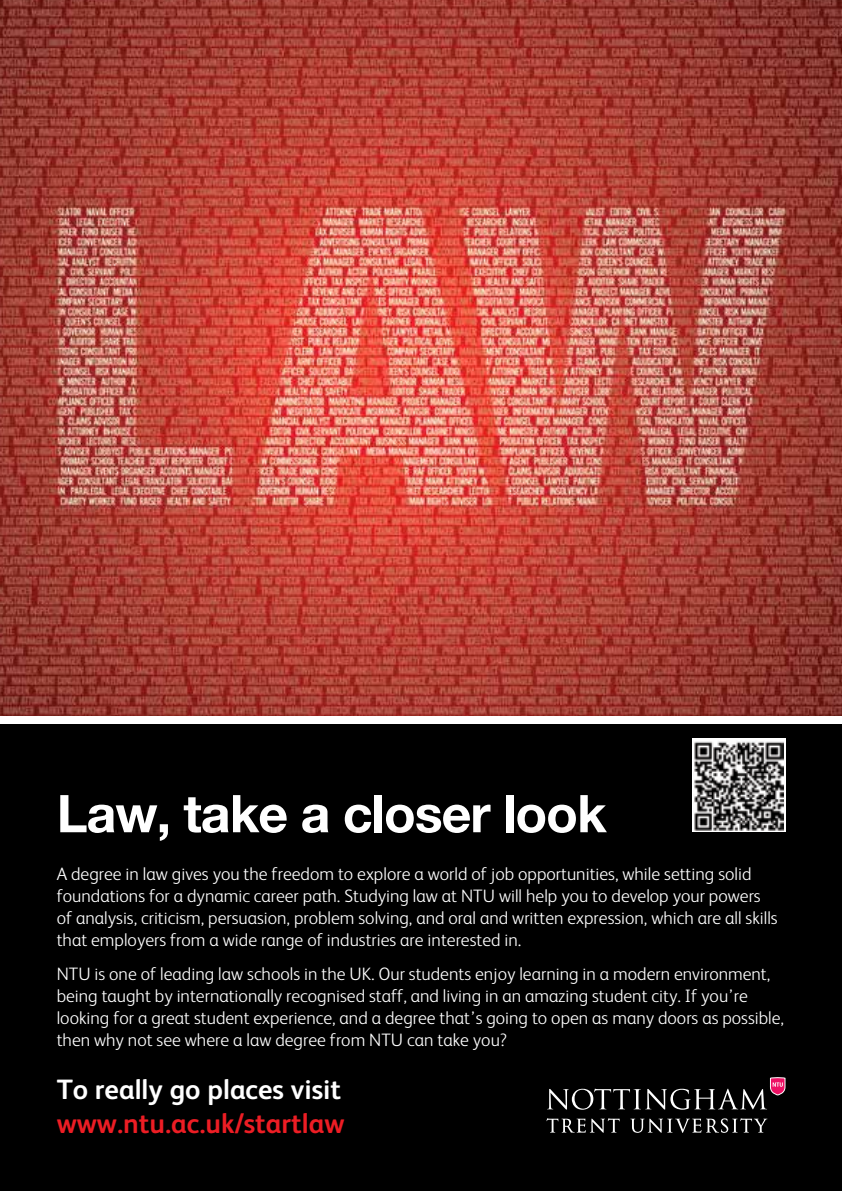
<style>
.page{position:relative;width:842px;height:1191px;background:#fff}
.page>*{position:absolute;margin:0;border:0;box-sizing:border-box;transform-origin:0 0}
.t1{font:700 52px "Helvetica Neue";letter-spacing:-.02em;color:#fff}
.t2{font:700 28px "FS Albert";color:#ed1d24}
.t3{font:700 28px "FS Albert";color:#fff}
.t4{font:300 18px/22px "FS Albert";color:#fff}
</style>
<div class="page">
<img style="left:0;top:0;width:842px;height:716px">
<div style="left:0;top:724px;width:842px;height:467px;background:#000"></div>
<svg style="left:692px;top:738px;width:93px;height:94px"></svg>
<img style="left:694px;top:740px;width:89px;height:90px">
<svg style="left:630px;top:1118px;width:137px;height:14px"></svg>
<svg style="left:546px;top:1118px;width:74px;height:14px"></svg>
<svg style="left:547px;top:1077px;width:238px;height:32px"></svg>
<h1 class="t1" style="left:57px;top:781px;width:551px">Law, take a closer look</h1>
<p class="t4" style="left:57px;top:863px;width:722px">A degree in law gives you the freedom to explore a world of job opportunities, while setting solid foundations for a dynamic career path. Studying law at NTU will help you to develop your powers of analysis, criticism, persuasion, problem solving, and oral and written expression, which are all skills that employers from a wide range of industries are interested in.</p>
<p class="t4" style="left:57px;top:962px;width:729px">NTU is one of leading law schools in the UK. Our students enjoy learning in a modern environment, being taught by internationally recognised staff, and living in an amazing student city. If you’re looking for a great student experience, and a degree that’s going to open as many doors as possible, then why not see where a law degree from NTU can take you?</p>
<h2 class="t3" style="left:57px;top:1073px;width:286px">To really go places visit</h2>
<h2 class="t2" style="left:57px;top:1107px;width:289px">www.ntu.ac.uk/startlaw</h2>
</div>
